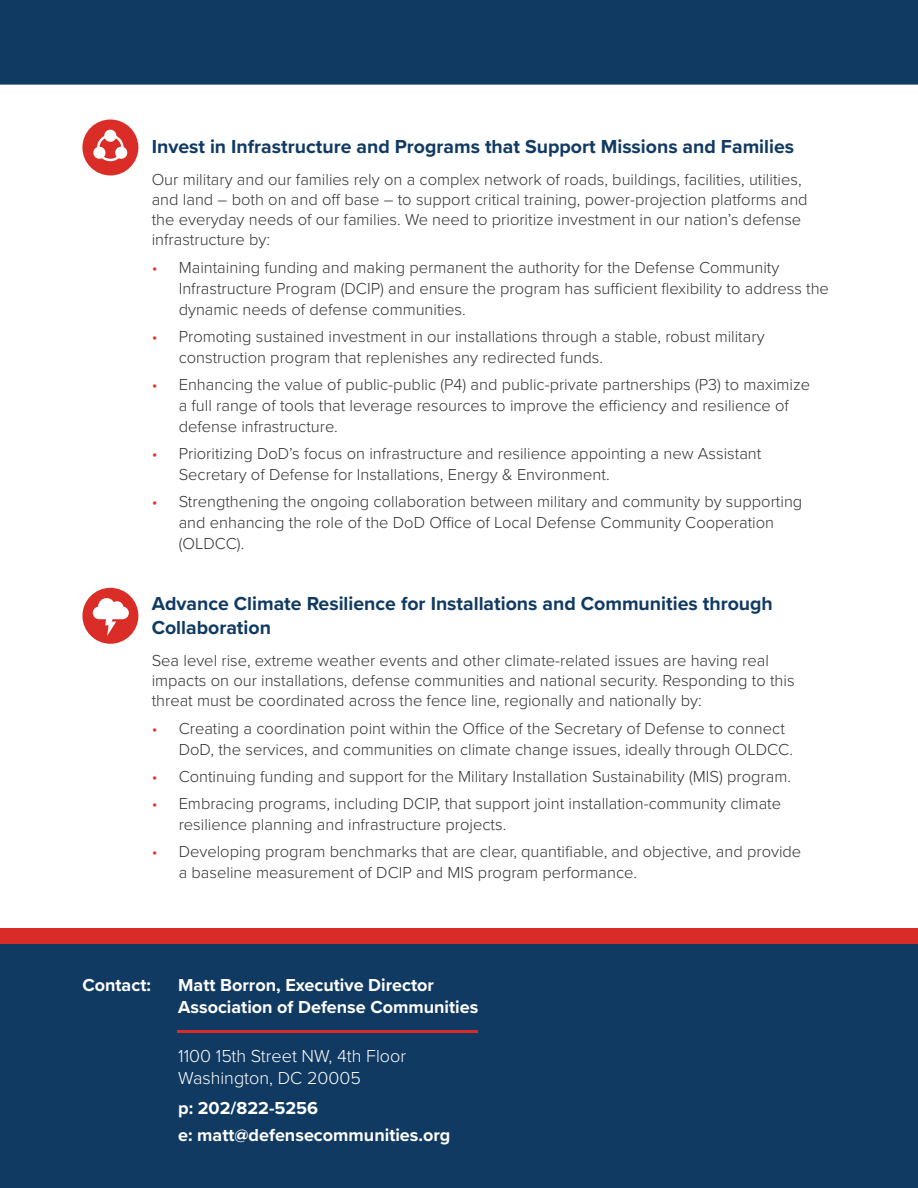
<style>
.page{position:relative;width:918px;height:1188px;background:#fff}
.page>*{position:absolute;margin:0;border:0;box-sizing:border-box;transform-origin:0 0}
.t1{font:700 19.5px/24px "Proxima Nova";color:#103a62}
.t2{font:700 18px "Proxima Nova";color:#fff}
.t3{font:300 18px "Proxima Nova";color:#fff}
.t4{font:300 16.5px/21px "Proxima Nova";color:#333334}
.s1{color:#e8382d}
</style>
<div class="page">
<svg style="left:0;top:0;width:918px;height:176px"></svg>
<div style="left:0;top:943px;width:918px;height:245px;background:#103a62"></div>
<div style="left:82px;top:588px;width:56px;height:56px;background:#da2d27;border-radius:50%"></div>
<svg style="left:93px;top:598px;width:36px;height:38px"></svg>
<div style="left:82px;top:120px;width:56px;height:55px;background:#da2d27;border-radius:50%"></div>
<svg style="left:93px;top:130px;width:35px;height:32px"></svg>
<div style="left:0;top:928px;width:918px;height:15px;background:#d92b27"></div>
<hr style="left:178px;top:1030px;width:300px;height:3px;background:#d92b27">
<p class="t1" style="left:152px;top:134px;width:644px">Invest in Infrastructure and Programs that Support Missions and Families</p>
<p class="t4" style="left:152px;top:169px;width:657px;line-height:19.8px">Our military and our families rely on a complex network of roads, buildings, facilities, utilities, and land – both on and off base – to support critical training, power-projection platforms and the everyday needs of our families. We need to prioritize investment in our nation’s defense infrastructure by:</p>
<p class="t4" style="left:179px;top:256px;width:652px;text-indent:-27px"><span class="s1">•</span> Maintaining funding and making permanent the authority for the Defense Community<br>Infrastructure Program (DCIP) and ensure the program has sufficient flexibility to address the dynamic needs of defense communities.</p>
<p class="t4" style="left:179px;top:325px;width:587px;text-indent:-27px"><span class="s1">•</span> Promoting sustained investment in our installations through a stable, robust military construction program that replenishes any redirected funds.</p>
<p class="t4" style="left:179px;top:373px;width:633px;text-indent:-27px"><span class="s1">•</span> Enhancing the value of public-public (P4) and public-private partnerships (P3) to maximize a full range of tools that leverage resources to improve the efficiency and resilience of defense infrastructure.</p>
<p class="t4" style="left:179px;top:442px;width:584px;text-indent:-27px"><span class="s1">•</span> Prioritizing DoD’s focus on infrastructure and resilience appointing a new Assistant<br>Secretary of Defense for Installations, Energy &amp; Environment.</p>
<p class="t4" style="left:179px;top:490px;width:625px;text-indent:-27px"><span class="s1">•</span> Strengthening the ongoing collaboration between military and community by supporting and enhancing the role of the DoD Office of Local Defense Community Cooperation (OLDCC).</p>
<p class="t1" style="left:152px;top:591px;width:623px">Advance Climate Resilience for Installations and Communities through<br>Collaboration</p>
<p class="t4" style="left:152px;top:650px;width:644px;line-height:19.8px">Sea level rise, extreme weather events and other climate-related issues are having real impacts on our installations, defense communities and national security. Responding to this threat must be coordinated across the fence line, regionally and nationally by:</p>
<p class="t4" style="left:179px;top:717px;width:616px;text-indent:-27px"><span class="s1">•</span> Creating a coordination point within the Office of the Secretary of Defense to connect<br>DoD, the services, and communities on climate change issues, ideally through OLDCC.</p>
<p class="t4" style="left:152px;top:765px;width:641px"><span class="s1">•</span> Continuing funding and support for the Military Installation Sustainability (MIS) program.</p>
<p class="t4" style="left:179px;top:792px;width:604px;text-indent:-27px"><span class="s1">•</span> Embracing programs, including DCIP, that support joint installation-community climate resilience planning and infrastructure projects.</p>
<p class="t4" style="left:179px;top:840px;width:624px;text-indent:-27px"><span class="s1">•</span> Developing program benchmarks that are clear, quantifiable, and objective, and provide a baseline measurement of DCIP and MIS program performance.</p>
<p class="t2" style="left:82px;top:972px;width:70px">Contact:</p>
<p class="t2" style="left:178px;top:972px;width:257px">Matt Borron, Executive Director</p>
<p class="t2" style="left:178px;top:993px;width:302px">Association of Defense Communities</p>
<p class="t3" style="left:178px;top:1043px;width:229px">1100 15th Street NW, 4th Floor</p>
<p class="t3" style="left:178px;top:1064px;width:184px">Washington, DC 20005</p>
<p class="t2" style="left:178px;top:1094px;width:141px">p: 202/822-5256</p>
<p class="t2" style="left:178px;top:1121px;width:274px">e: matt@defensecommunities.org</p>
</div>
